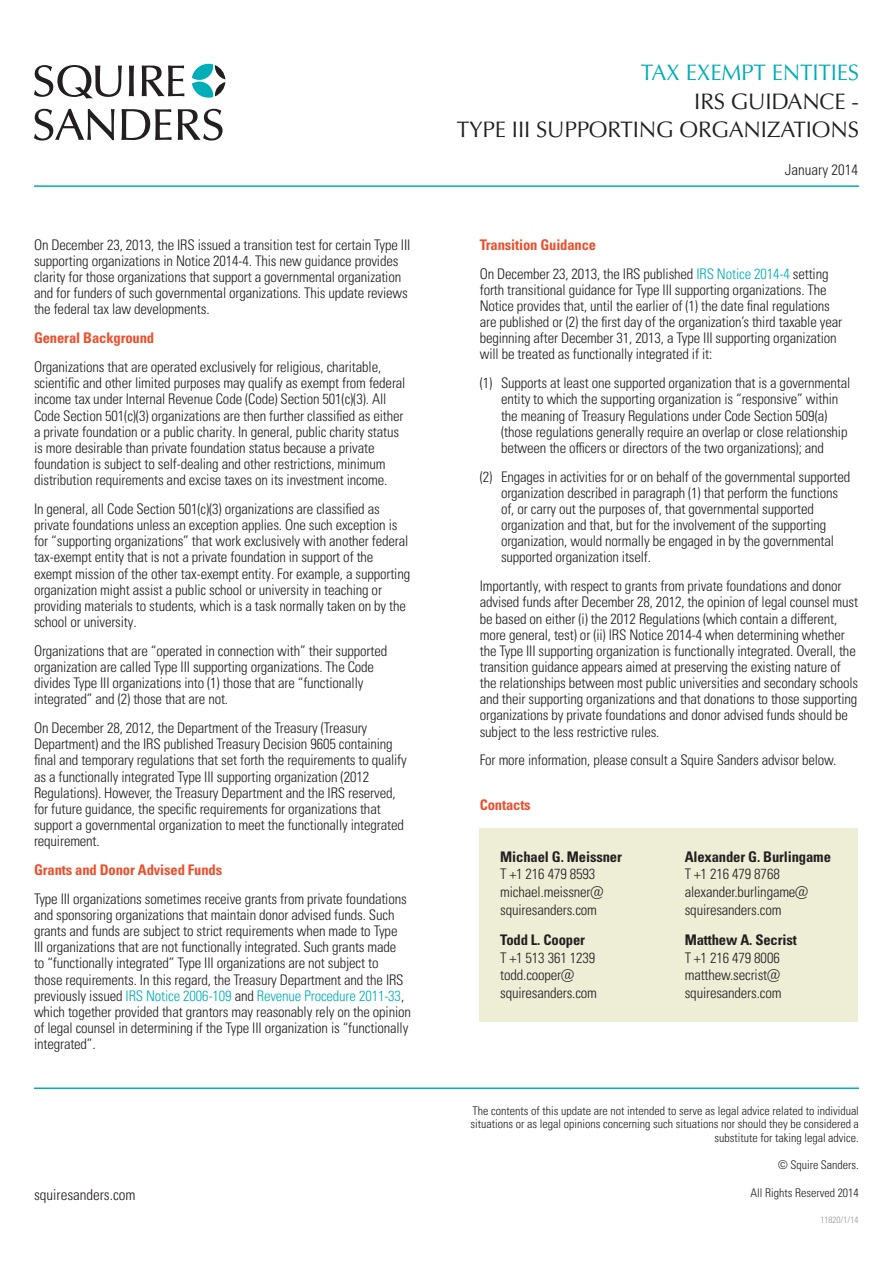
<style>
.page{position:relative;width:893px;height:1263px;background:#fff}
.page>*{position:absolute;margin:0;border:0;box-sizing:border-box;transform-origin:0 0}
.t1{font:22.5px/28.5px "Optima LT Pro";letter-spacing:-.01em;color:#231f20}
.t2{font:22.5px "Optima LT Pro";letter-spacing:-.01em;color:#00adb8}
.t3{font:15px "Univers LTCYR 47 Light Cond";color:#231f20}
.t4{font:14.7px/16.2px "Univers LTCYR 47 Light Cond";letter-spacing:-.01em;color:#231f20}
.t5{font:14.7px "Univers LTCYR 67 Bold Cond";letter-spacing:-.01em;color:#ec4e2b}
.t6{font:14.7px "Univers LTCYR 67 Bold Cond";letter-spacing:-.01em;color:#231f20}
.t7{font:12px/13.5px "Univers LTCYR 47 Light Cond";color:#231f20;text-align:right}
.t8{font:9px "Univers LTCYR 47 Light Cond";color:#939598}
.s1{color:#00adb8}
</style>
<div class="page">
<hr style="left:34px;top:185px;width:825px;height:2px;background:#00adb8">
<svg style="left:34px;top:109px;width:189px;height:32px"></svg>
<svg style="left:142px;top:65px;width:42px;height:31px"></svg>
<svg style="left:129px;top:65px;width:5px;height:31px"></svg>
<svg style="left:34px;top:65px;width:88px;height:33px"></svg>
<svg style="left:192px;top:64px;width:33px;height:34px"></svg>
<div style="left:479px;top:829px;width:378px;height:193px;background:#eeeed6"></div>
<hr style="left:34px;top:1087px;width:825px;height:2px;background:#00adb8">
<p class="t4" style="left:34px;top:236px;width:378px">On December 23, 2013, the IRS issued a transition test for certain Type III supporting organizations in Notice 2014-4. This new guidance provides clarity for those organizations that support a governmental organization and for funders of such governmental organizations. This update reviews the federal tax law developments.</p>
<p class="t5" style="left:34px;top:329px;width:122px">General Background</p>
<p class="t4" style="left:34px;top:358px;width:373px">Organizations that are operated exclusively for religious, charitable, scientific and other limited purposes may qualify as exempt from federal income tax under Internal Revenue Code (Code) Section 501(c)(3). All Code Section 501(c)(3) organizations are then further classified as either a private foundation or a public charity. In general, public charity status is more desirable than private foundation status because a private foundation is subject to self-dealing and other restrictions, minimum distribution requirements and excise taxes on its investment income.</p>
<p class="t4" style="left:34px;top:500px;width:378px">In general, all Code Section 501(c)(3) organizations are classified as private foundations unless an exception applies. One such exception is for “supporting organizations” that work exclusively with another federal tax-exempt entity that is not a private foundation in support of the exempt mission of the other tax-exempt entity. For example, a supporting organization might assist a public school or university in teaching or providing materials to students, which is a task normally taken on by the school or university.</p>
<p class="t4" style="left:34px;top:642px;width:355px">Organizations that are “operated in connection with” their supported organization are called Type III supporting organizations. The Code divides Type III organizations into (1) those that are “functionally integrated” and (2) those that are not.</p>
<p class="t4" style="left:34px;top:719px;width:374px">On December 28, 2012, the Department of the Treasury (Treasury Department) and the IRS published Treasury Decision 9605 containing final and temporary regulations that set forth the requirements to qualify as a functionally integrated Type III supporting organization (2012<br>Regulations). However, the Treasury Department and the IRS reserved, for future guidance, the specific requirements for organizations that support a governmental organization to meet the functionally integrated requirement.</p>
<p class="t5" style="left:34px;top:861px;width:190px">Grants and Donor Advised Funds</p>
<p class="t4" style="left:34px;top:890px;width:378px">Type III organizations sometimes receive grants from private foundations and sponsoring organizations that maintain donor advised funds. Such grants and funds are subject to strict requirements when made to Type<br>III organizations that are not functionally integrated. Such grants made<br>to “functionally integrated” Type III organizations are not subject to<br>those requirements. In this regard, the Treasury Department and the IRS previously issued <span class="s1">IRS Notice 2006-109</span> and <span class="s1">Revenue Procedure 2011-33</span>, which together provided that grantors may reasonably rely on the opinion of legal counsel in determining if the Type III organization is “functionally integrated”.</p>
<p class="t3" style="left:34px;top:1185px;width:103px">squiresanders.com</p>
<h1 class="t2" style="left:641px;top:59px;width:220px">TAX EXEMPT ENTITIES</h1>
<h1 class="t1" style="left:457px;top:87px;width:404px;text-indent:237px">I RS GUIDANCE -<br>TYPE III SUPPORTING ORG</h1>
<h1 class="t1" style="left:729px;top:116px;width:132px">ANIZATIONS</h1>
<p class="t3" style="left:785px;top:159px;width:75px">January 2014</p>
<p class="t5" style="left:480px;top:236px;width:118px">Transition Guidance</p>
<p class="t4" style="left:480px;top:265px;width:364px">On December 23, 2013, the IRS published <span class="s1">IRS Notice 2014-4</span> setting forth transitional guidance for Type III supporting organizations. The Notice provides that, until the earlier of (1) the date final regulations are published or (2) the first day of the organization’s third taxable year beginning after December 31, 2013, a Type III supporting organization will be treated as functionally integrated if it:</p>
<p class="t4" style="left:501px;top:374px;width:351px;text-indent:-21px">(1) Supports at least one supported organization that is a governmental entity to which the supporting organization is “responsive” within the meaning of Treasury Regulations under Code Section 509(a) (those regulations generally require an overlap or close relationship between the officers or directors of the two organizations); and</p>
<p class="t4" style="left:501px;top:468px;width:351px;text-indent:-21px">(2) Engages in activities for or on behalf of the governmental supported organization described in paragraph (1) that perform the functions of, or carry out the purposes of, that governmental supported organization and that, but for the involvement of the supporting organization, would normally be engaged in by the governmental supported organization itself.</p>
<p class="t4" style="left:480px;top:577px;width:380px">Importantly, with respect to grants from private foundations and donor advised funds after December 28, 2012, the opinion of legal counsel must be based on either (i) the 2012 Regulations (which contain a different, more general, test) or (ii) IRS Notice 2014-4 when determining whether the Type III supporting organization is functionally integrated. Overall, the transition guidance appears aimed at preserving the existing nature of the relationships between most public universities and secondary schools and their supporting organizations and that donations to those supporting organizations by private foundations and donor advised funds should be subject to the less restrictive rules.</p>
<p class="t4" style="left:480px;top:751px;width:358px">For more information, please consult a Squire Sanders advisor below.</p>
<p class="t5" style="left:480px;top:796px;width:52px">Contacts</p>
<p class="t6" style="left:500px;top:847px;width:123px">Michael G. Meissner</p>
<p class="t4" style="left:500px;top:865px;width:105px;line-height:17.5px">T +1 216 479 8593 michael.meissner@ squiresanders.com</p>
<p class="t6" style="left:500px;top:931px;width:86px">Todd L. Cooper</p>
<p class="t4" style="left:500px;top:948px;width:98px;line-height:17.5px">T +1 513 361 1239 todd.cooper@ squiresanders.com</p>
<p class="t6" style="left:685px;top:847px;width:148px">Alexander G. Burlingame</p>
<p class="t4" style="left:685px;top:865px;width:125px;line-height:17.5px">T +1 216 479 8768 alexander.burlingame@ squiresanders.com</p>
<p class="t6" style="left:685px;top:931px;width:114px">Matthew A. Secrist</p>
<p class="t4" style="left:685px;top:948px;width:98px;line-height:17.5px;text-align:justify">T +1 216 479 8006 matthew.secrist@ squiresanders.com</p>
<p class="t7" style="left:470px;top:1103px;width:390px">The contents of this update are not intended to serve as legal advice related to individual situations or as legal opinions concerning such situations nor should they be considered a substitute for taking legal advice.</p>
<p class="t7" style="left:778px;top:1158px;width:82px">© Squire Sanders.</p>
<p class="t7" style="left:750px;top:1185px;width:110px">All Rights Reserved 2014</p>
<p class="t8" style="left:820px;top:1213px;width:39px">11820/1/14</p>
</div>
